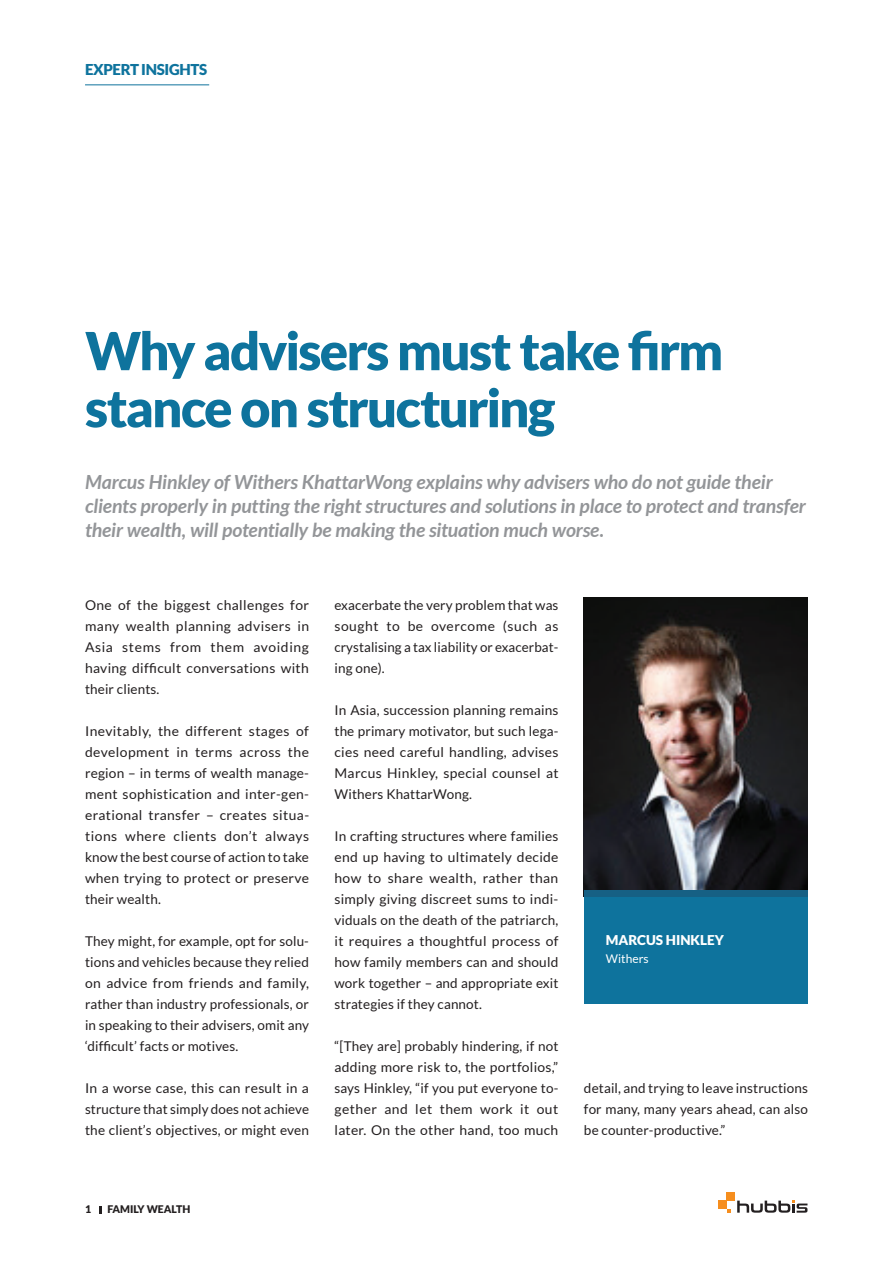
<style>
.page{position:relative;width:893px;height:1263px;background:#fff}
.page>*{position:absolute;margin:0;border:0;box-sizing:border-box;transform-origin:0 0}
.t1{font:900 52.5px/57px "Lato";letter-spacing:-.035em;color:#0e739d}
.t2{font:italic 700 19.5px/24px "Lato";letter-spacing:-.01em;color:#939598}
.t3{font:900 15px "Lato";letter-spacing:-.02em;color:#0e739d}
.t4{font:13.5px/21px "Lato";letter-spacing:.01em;color:#231f20;text-align:justify}
.t5{font:900 13.5px "Lato";color:#fff}
.t6{font:12px "Lato";color:#fff}
.t7{font:900 10.5px "Lato";color:#231f20}
</style>
<div class="page">
<svg style="left:99px;top:1206px;width:2px;height:7px"></svg>
<hr style="left:85px;top:84px;width:124px;height:1px;background:#0e739d">
<div style="left:584px;top:890px;width:224px;height:114px;background:#0e739d"></div>
<img style="left:584px;top:597px;width:224px;height:293px">
<div style="left:584px;top:890px;width:224px;height:7px;background:#166084"></div>
<svg style="left:737px;top:1200px;width:70px;height:13px"></svg>
<div style="left:727px;top:1192px;width:8px;height:8px;background:#f68e1e"></div>
<div style="left:718px;top:1200px;width:9px;height:9px;background:#f68e1e"></div>
<p class="t3" style="left:85px;top:61px;width:124px">EXPERT INSIGHTS</p>
<h1 class="t1" style="left:85px;top:321px;width:640px">Why advisers must take firm stance on structuring</h1>
<p class="t2" style="left:85px;top:470px;width:722px">Marcus Hinkley of Withers KhattarWong explains why advisers who do not guide their clients properly in putting the right structures and solutions in place to protect and transfer their wealth, will potentially be making the situation much worse.</p>
<p class="t4" style="left:85px;top:595px;width:226px">One of the biggest challenges for many wealth planning advisers in Asia stems from them avoiding having difficult conversations with their clients.</p>
<p class="t4" style="left:85px;top:721px;width:226px">Inevitably, the different stages of development in terms across the region – in terms of wealth manage&shy;ment sophistication and inter-gen&shy;erational transfer – creates situa&shy;tions where clients don’t always know the best course of action to take when trying to protect or preserve their wealth.</p>
<p class="t4" style="left:85px;top:931px;width:225px">They might, for example, opt for solu&shy;tions and vehicles because they relied on advice from friends and family, rather than industry professionals, or in speaking to their advisers, omit any ‘difficult’ facts or motives.</p>
<p class="t4" style="left:85px;top:1078px;width:226px">In a worse case, this can result in a structure that simply does not achieve the client’s objectives, or might even</p>
<p class="t4" style="left:334px;top:595px;width:225px">exacerbate the very problem that was sought to be overcome (such as crystalising a tax liability or exacerbat&shy;ing one).</p>
<p class="t4" style="left:334px;top:700px;width:226px">In Asia, succession planning remains the primary motivator, but such lega&shy;cies need careful handling, advises Marcus Hinkley, special counsel at Withers KhattarWong.</p>
<p class="t4" style="left:334px;top:826px;width:226px">In crafting structures where families end up having to ultimately decide how to share wealth, rather than simply giving discreet sums to indi&shy;viduals on the death of the patriarch, it requires a thoughtful process of how family members can and should work together – and appropriate exit strategies if they cannot.</p>
<p class="t4" style="left:334px;top:1036px;width:225px">“[They are] probably hindering, if not adding more risk to, the portfolios,” says Hinkley, “if you put everyone to&shy;gether and let them work it out later. On the other hand, too much</p>
<p class="t5" style="left:606px;top:932px;width:120px">MARCUS HINKLEY</p>
<p class="t6" style="left:606px;top:952px;width:44px">Withers</p>
<p class="t4" style="left:584px;top:1078px;width:225px">detail, and trying to leave instructions for many, many years ahead, can also be counter-productive.”</p>
<p class="t7" style="left:85px;top:1203px;width:8px">1</p>
<p class="t7" style="left:107px;top:1203px;width:84px">FAMILY WEALTH</p>
</div>
